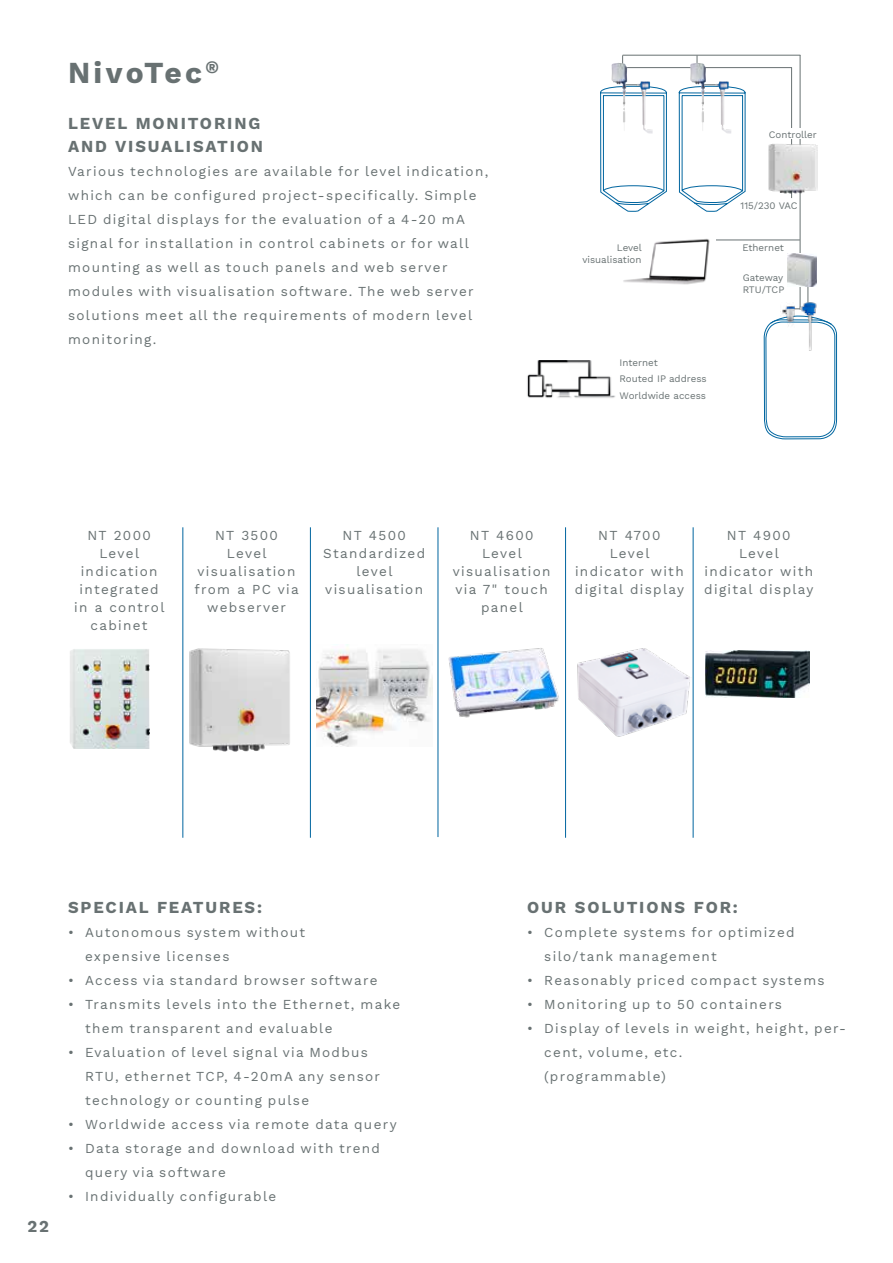
<style>
.page{position:relative;width:893px;height:1263px;background:#fff}
.page>*{position:absolute;margin:0;border:0;box-sizing:border-box;transform-origin:0 0}
.t1{font:30px "Work Sans";letter-spacing:.11em;color:#687172}
.t2{font:16.5px/22.5px "Work Sans";letter-spacing:.115em;color:#687172}
.t3{font:13.5px/18px "Work Sans";letter-spacing:.1em;color:#687172}
.t4{font:9.75px/16.8px "Work Sans";color:#687172}
</style>
<div class="page">
<svg style="left:808px;top:287px;width:1px;height:13px"></svg>
<hr style="left:800px;top:55px;width:1px;height:253px;background:#687172">
<hr style="left:614px;top:67px;width:178px;height:1px;background:#687172">
<svg style="left:600px;top:85px;width:67px;height:127px"></svg>
<svg style="left:678px;top:85px;width:70px;height:155px"></svg>
<img style="left:715px;top:81px;width:16px;height:53px">
<img style="left:690px;top:64px;width:13px;height:47px">
<hr style="left:791px;top:67px;width:1px;height:131px;background:#687172">
<img style="left:636px;top:81px;width:17px;height:53px">
<img style="left:611px;top:64px;width:13px;height:47px">
<img style="left:768px;top:144px;width:50px;height:49px">
<hr style="left:623px;top:55px;width:177px;height:1px;background:#687172">
<hr style="left:714px;top:240px;width:86px;height:1px;background:#687172">
<img style="left:189px;top:648px;width:101px;height:104px">
<img style="left:70px;top:649px;width:80px;height:100px">
<img style="left:623px;top:230px;width:92px;height:55px">
<svg style="left:764px;top:318px;width:73px;height:121px"></svg>
<img style="left:527px;top:360px;width:88px;height:38px">
<img style="left:780px;top:305px;width:15px;height:25px">
<img style="left:795px;top:300px;width:25px;height:54px">
<img style="left:787px;top:253px;width:29px;height:34px">
<img style="left:448px;top:648px;width:111px;height:70px">
<img style="left:577px;top:648px;width:113px;height:89px">
<img style="left:705px;top:650px;width:105px;height:48px">
<img style="left:316px;top:645px;width:116px;height:102px">
<hr style="left:565px;top:527px;width:1px;height:311px;background:#00659f">
<hr style="left:693px;top:527px;width:1px;height:311px;background:#00659f">
<hr style="left:438px;top:527px;width:1px;height:310px;background:#00659f">
<hr style="left:310px;top:527px;width:1px;height:311px;background:#00659f">
<hr style="left:183px;top:527px;width:1px;height:311px;background:#00659f">
<div style="left:769px;top:128px;width:48px;height:11px;background:#fff"></div>
<h1 class="t1" style="left:68px;top:50px;width:153px">NivoTec<sup>®</sup></h1>
<p class="t2" style="left:68px;top:112px;width:197px">LEVEL MONITORING<br>AND VISUALISATION</p>
<p class="t3" style="left:68px;top:158px;width:422px;line-height:24px">Various technologies are available for level indication, which can be configured project-specifically. Simple LED digital displays for the evaluation of a 4-20 mA signal for installation in control cabinets or for wall mounting as well as touch panels and web server modules with visualisation software. The web server solutions meet all the requirements of modern level monitoring.</p>
<p class="t4" style="left:582px;top:242px;width:61px;line-height:12px;text-align:right">Level visualisation</p>
<p class="t4" style="left:620px;top:353px;width:89px">Internet<br>Routed IP address<br>Worldwide access</p>
<p class="t4" style="left:769px;top:125px;width:50px">Controller</p>
<p class="t4" style="left:740px;top:197px;width:58px">115/230 VAC</p>
<p class="t4" style="left:742px;top:239px;width:43px">Ethernet</p>
<p class="t4" style="left:743px;top:271px;width:43px;line-height:12px">Gateway<br>RTU/TCP</p>
<p class="t3" style="left:74px;top:526px;width:92px;text-align:center">NT 2000<br>Level indication integrated in a control cabinet</p>
<p class="t3" style="left:195px;top:526px;width:106px;text-align:center">NT 3500<br>Level visualisation from a PC via webserver</p>
<p class="t3" style="left:323px;top:526px;width:103px;text-align:center">NT 4500<br>Standardized level visualisation</p>
<p class="t3" style="left:453px;top:526px;width:99px;text-align:center">NT 4600<br>Level visualisation via 7" touch panel</p>
<p class="t3" style="left:704px;top:526px;width:111px;text-align:center">NT 4900<br>Level indicator with digital display</p>
<p class="t3" style="left:575px;top:526px;width:111px;text-align:center">NT 4700<br>Level indicator with digital display</p>
<p class="t2" style="left:27px;top:1215px;width:23px">22</p>
<p class="t2" style="left:68px;top:895px;width:196px">SPECIAL FEATURES:</p>
<p class="t3" style="left:85px;top:919px;width:222px;line-height:24px;text-indent:-17px">• Autonomous system without expensive licenses</p>
<p class="t3" style="left:68px;top:970px;width:311px">• Access via standard browser software</p>
<p class="t3" style="left:85px;top:991px;width:317px;line-height:24px;text-indent:-17px">• Transmits levels into the Ethernet, make them transparent and evaluable</p>
<p class="t3" style="left:85px;top:1039px;width:297px;line-height:24px;text-indent:-17px">• Evaluation of level signal via Modbus<br>RTU, ethernet TCP, 4-20mA any sensor technology or counting pulse</p>
<p class="t3" style="left:68px;top:1114px;width:330px">• Worldwide access via remote data query</p>
<p class="t3" style="left:85px;top:1135px;width:296px;line-height:24px;text-indent:-17px">• Data storage and download with trend query via software</p>
<p class="t3" style="left:68px;top:1186px;width:210px">• Individually configurable</p>
<p class="t2" style="left:527px;top:895px;width:212px">OUR SOLUTIONS FOR:</p>
<p class="t3" style="left:544px;top:919px;width:252px;line-height:24px;text-indent:-17px">• Complete systems for optimized silo/tank management</p>
<p class="t3" style="left:527px;top:970px;width:299px">• Reasonably priced compact systems</p>
<p class="t3" style="left:527px;top:994px;width:256px">• Monitoring up to 50 containers</p>
<p class="t3" style="left:544px;top:1015px;width:303px;line-height:24px;text-indent:-17px">• Display of levels in weight, height, per&shy;cent, volume, etc.<br>(programmable)</p>
</div>
